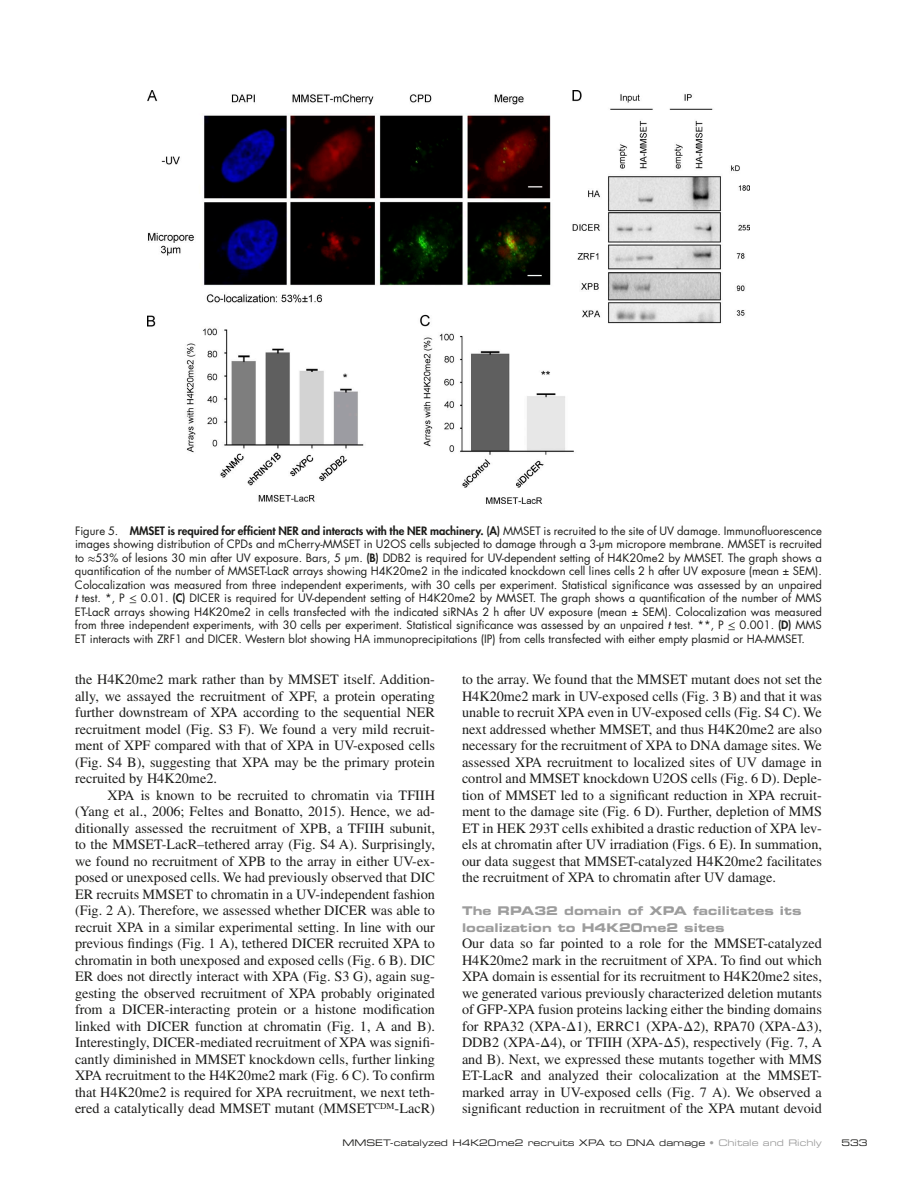
<style>
.page{position:relative;width:918px;height:1188px;background:#fff}
.page>*{position:absolute;margin:0;border:0;box-sizing:border-box;transform-origin:0 0}
.t1{font:14.25px/16.5px "Times LT Std";color:#1d1d1b;text-align:justify}
.t2{font:12px/16.5px "Eurostile LT Std Bold Ex 2";letter-spacing:.005em;color:#9d9d9d}
.t3{font:11.25px/13.5px "Futura Std";color:#1d1d1b;text-align:justify}
.t4{font:9px "Eurostile LT Std Ex 2";color:#1d1d1b}
.s1{font-weight:800}
.s2{font-family:"STIX General"}
.s3{font-weight:500;font-style:italic}
.s4{color:#9d9d9d}
</style>
<div class="page">
<img style="left:147px;top:90px;width:603px;height:413px">
<p class="t3" style="left:75px;top:524px;width:749px">Figure 5. <span class="s1">MMSET is required for efficient NER and interacts with the NER machinery. (A)</span> MMSET is recruited to the site of UV damage. Immunofluorescence images showing distribution of CPDs and mCherry-MMSET in U2OS cells subjected to damage through a 3-µm micropore membrane. MMSET is recruited to <span class="s2">≈</span>53% of lesions 30 min after UV exposure. Bars, 5 µm. <span class="s1">(B)</span> DDB2 is required for UV-dependent setting of H4K20me2 by MMSET. The graph shows a quantification of the number of MMSET-LacR arrays showing H4K20me2 in the indicated knockdown cell lines cells 2 h after UV exposure (mean ± SEM).<br>Colocalization was measured from three independent experiments, with 30 cells per experiment. Statistical significance was assessed by an unpaired <span class="s3">t</span> test. *, P <span class="s2">≤</span> 0.01. <span class="s1">(C)</span> DICER is required for UV-dependent setting of H4K20me2 by MMSET. The graph shows a quantification of the number of MMS ET-LacR arrays showing H4K20me2 in cells transfected with the indicated siRNAs 2 h after UV exposure (mean ± SEM). Colocalization was measured from three independent experiments, with 30 cells per experiment. Statistical significance was assessed by an unpaired <span class="s3">t</span> test. **, P <span class="s2">≤</span> 0.001. <span class="s1">(D)</span> MMS ET interacts with ZRF1 and DICER. Western blot showing HA immunoprecipitations (IP) from cells transfected with either empty plasmid or HA-MMSET.</p>
<p class="t1" style="left:75px;top:671px;width:362px">the H4K20me2 mark rather than by MMSET itself. Addition&shy;ally, we assayed the recruitment of XPF, a protein operating further downstream of XPA according to the sequential NER recruitment model (Fig. S3 F). We found a very mild recruit&shy;ment of XPF compared with that of XPA in UV-exposed cells (Fig. S4 B), suggesting that XPA may be the primary protein recruited by H4K20me2.</p>
<p class="t1" style="left:75px;top:786px;width:362px;text-indent:32px">XPA is known to be recruited to chromatin via TFIIH (Yang et al., 2006; Feltes and Bonatto, 2015). Hence, we ad&shy;ditionally assessed the recruitment of XPB, a TFIIH subunit, to the MMSET-LacR–tethered array (Fig. S4 A). Surprisingly, we found no recruitment of XPB to the array in either UV-ex&shy;posed or unexposed cells. We had previously observed that DIC ER recruits MMSET to chromatin in a UV-independent fashion (Fig. 2 A). Therefore, we assessed whether DICER was able to recruit XPA in a similar experimental setting. In line with our previous findings (Fig. 1 A), tethered DICER recruited XPA to chromatin in both unexposed and exposed cells (Fig. 6 B). DIC ER does not directly interact with XPA (Fig. S3 G), again sug&shy;gesting the observed recruitment of XPA probably originated from a DICER-interacting protein or a histone modification linked with DICER function at chromatin (Fig. 1, A and B).<br>Interestingly, DICER-mediated recruitment of XPA was signifi&shy;cantly diminished in MMSET knockdown cells, further linking XPA recruitment to the H4K20me2 mark (Fig. 6 C). To confirm that H4K20me2 is required for XPA recruitment, we next teth&shy;ered a catalytically dead MMSET mutant (MMSET<sup>CDM</sup>-LacR)</p>
<p class="t1" style="left:462px;top:671px;width:362px">to the array. We found that the MMSET mutant does not set the H4K20me2 mark in UV-exposed cells (Fig. 3 B) and that it was unable to recruit XPA even in UV-exposed cells (Fig. S4 C). We next addressed whether MMSET, and thus H4K20me2 are also necessary for the recruitment of XPA to DNA damage sites. We assessed XPA recruitment to localized sites of UV damage in control and MMSET knockdown U2OS cells (Fig. 6 D). Deple&shy;tion of MMSET led to a significant reduction in XPA recruit&shy;ment to the damage site (Fig. 6 D). Further, depletion of MMS ET in HEK 293T cells exhibited a drastic reduction of XPA lev&shy;els at chromatin after UV irradiation (Figs. 6 E). In summation, our data suggest that MMSET-catalyzed H4K20me2 facilitates the recruitment of XPA to chromatin after UV damage.</p>
<p class="t2" style="left:462px;top:902px;width:341px">The RPA32 domain of XPA facilitates its localization to H4K20me2 sites</p>
<p class="t1" style="left:462px;top:935px;width:362px">Our data so far pointed to a role for the MMSET-catalyzed H4K20me2 mark in the recruitment of XPA. To find out which XPA domain is essential for its recruitment to H4K20me2 sites, we generated various previously characterized deletion mutants of GFP-XPA fusion proteins lacking either the binding domains for RPA32 (XPA-<span class="s2">Δ</span>1), ERRC1 (XPA-<span class="s2">Δ</span>2), RPA70 (XPA-<span class="s2">Δ</span>3), DDB2 (XPA-<span class="s2">Δ</span>4), or TFIIH (XPA-<span class="s2">Δ</span>5), respectively (Fig. 7, A and B). Next, we expressed these mutants together with MMS ET-LacR and analyzed their colocalization at the MMSET&shy;marked array in UV-exposed cells (Fig. 7 A). We observed a significant reduction in recruitment of the XPA mutant devoid</p>
<p class="t4" style="left:342px;top:1136px;width:13px">MM</p>
<p class="t4" style="left:366px;top:1136px;width:457px">SET-catalyzed H4K20me2 recruits XPA to DNA damage <span class="s4">• Chitale and R ichly</span></p>
<p class="t4" style="left:841px;top:1136px;width:28px">533</p>
</div>
